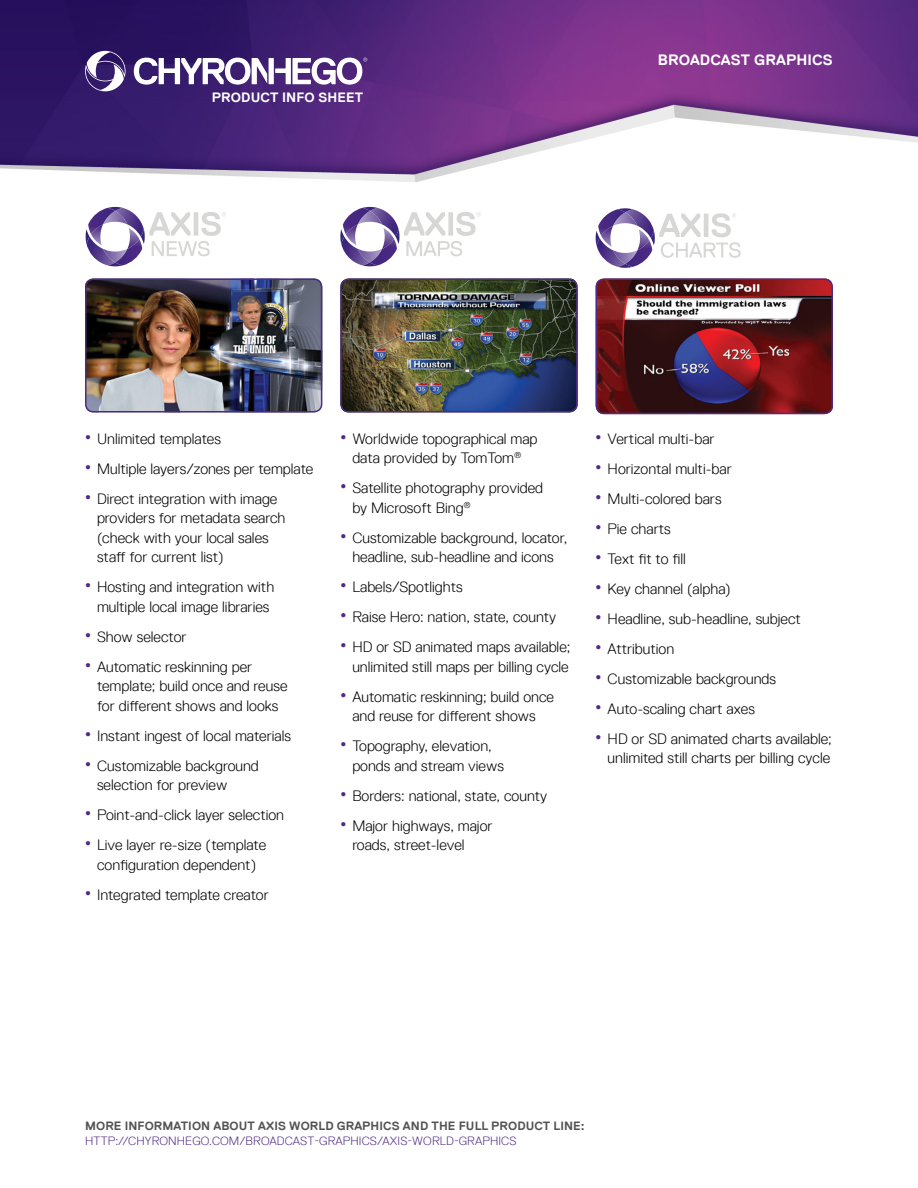
<style>
.page{position:relative;width:918px;height:1188px;background:#fff}
.page>*{position:absolute;margin:0;border:0;box-sizing:border-box;transform-origin:0 0}
.t1{font:300 15px/19.5px "Replica LX";color:#000}
.t2{font:700 15px "Replica LX";letter-spacing:.01em;color:#fff}
.t3{font:700 13.5px "Replica LX";letter-spacing:.01em;color:#fff}
.t4{font:300 12px "Replica LX";letter-spacing:.01em;color:#4f2a84}
.t5{font:700 12px "Replica LX";letter-spacing:.01em;color:#545456}
</style>
<div class="page">
<img style="left:0;top:0;width:918px;height:415px">
<img style="left:596px;top:279px;width:237px;height:135px">
<div style="left:596px;top:279px;width:237px;height:135px;border:2px solid #4f2a84;border-radius:8px"></div>
<img style="left:340px;top:279px;width:238px;height:133px">
<div style="left:340px;top:279px;width:238px;height:133px;border:2px solid #4f2a84;border-radius:8px"></div>
<img style="left:85px;top:279px;width:237px;height:133px">
<div style="left:85px;top:279px;width:237px;height:133px;border:2px solid #4f2a84;border-radius:8px"></div>
<img style="left:598px;top:208px;width:27px;height:15px">
<img style="left:637px;top:229px;width:3px;height:11px">
<svg style="left:596px;top:223px;width:35px;height:46px"></svg>
<img style="left:625px;top:240px;width:27px;height:28px">
<img style="left:618px;top:264px;width:15px;height:4px">
<svg style="left:640px;top:213px;width:101px;height:45px"></svg>
<svg style="left:625px;top:212px;width:7px;height:4px"></svg>
<img style="left:618px;top:208px;width:15px;height:4px">
<img style="left:651px;top:231px;width:4px;height:15px">
<img style="left:370px;top:207px;width:11px;height:16px">
<img style="left:343px;top:207px;width:27px;height:15px">
<img style="left:371px;top:248px;width:26px;height:18px">
<svg style="left:340px;top:222px;width:31px;height:45px"></svg>
<svg style="left:382px;top:212px;width:99px;height:44px"></svg>
<svg style="left:363px;top:207px;width:11px;height:4px"></svg>
<img style="left:396px;top:229px;width:3px;height:15px">
<img style="left:88px;top:207px;width:27px;height:15px">
<svg style="left:86px;top:222px;width:30px;height:45px"></svg>
<img style="left:115px;top:239px;width:27px;height:27px">
<img style="left:108px;top:262px;width:15px;height:4px">
<svg style="left:127px;top:212px;width:99px;height:44px"></svg>
<img style="left:115px;top:207px;width:11px;height:14px">
<img style="left:108px;top:207px;width:15px;height:4px">
<img style="left:141px;top:229px;width:4px;height:15px">
<svg style="left:85px;top:51px;width:41px;height:40px"></svg>
<svg style="left:134px;top:58px;width:233px;height:27px"></svg>
<p class="t3" style="left:212px;top:89px;width:153px">PRODUCT INFO SHEET</p>
<p class="t2" style="left:658px;top:52px;width:176px">BROADCAST GRAPHICS</p>
<p class="t1" style="left:85px;top:429px;width:137px"><sup>•</sup> Unlimited templates</p>
<p class="t1" style="left:85px;top:459px;width:230px"><sup>•</sup> Multiple layers/zones per template</p>
<p class="t1" style="left:97px;top:489px;width:190px;text-indent:-12px"><sup>•</sup> Direct integration with image providers for metadata search (check with your local sales staff for current list)</p>
<p class="t1" style="left:85px;top:578px;width:191px;text-align:center"><sup>•</sup> Hosting and integration with multiple local image libraries</p>
<p class="t1" style="left:85px;top:627px;width:103px"><sup>•</sup> Show selector</p>
<p class="t1" style="left:97px;top:657px;width:192px;text-indent:-12px"><sup>•</sup> Automatic reskinning per template; build once and reuse for different shows and looks</p>
<p class="t1" style="left:85px;top:726px;width:207px"><sup>•</sup> Instant ingest of local materials</p>
<p class="t1" style="left:97px;top:756px;width:163px;text-indent:-12px"><sup>•</sup> Customizable background selection for preview</p>
<p class="t1" style="left:85px;top:806px;width:201px"><sup>•</sup> Point-and-click layer selection</p>
<p class="t1" style="left:85px;top:836px;width:183px;text-align:center"><sup>•</sup> Live layer re-size (template configuration dependent)</p>
<p class="t1" style="left:85px;top:885px;width:185px"><sup>•</sup> Integrated template creator</p>
<p class="t1" style="left:340px;top:429px;width:199px;text-align:center"><sup>•</sup> Worldwide topographical map data provided by TomTom<sup>®</sup></p>
<p class="t1" style="left:352px;top:479px;width:192px;text-indent:-12px"><sup>•</sup> Satellite photography provided by Microsoft Bing<sup>®</sup></p>
<p class="t1" style="left:340px;top:528px;width:228px;text-align:center"><sup>•</sup> Customizable background, locator, headline, sub-headline and icons</p>
<p class="t1" style="left:340px;top:578px;width:124px"><sup>•</sup> Labels/Spotlights</p>
<p class="t1" style="left:340px;top:608px;width:217px"><sup>•</sup> Raise Hero: nation, state, county</p>
<p class="t1" style="left:340px;top:638px;width:232px;text-align:right"><sup>•</sup> HD or SD animated maps available; unlimited still maps per billing cycle</p>
<p class="t1" style="left:340px;top:687px;width:215px;text-align:center"><sup>•</sup> Automatic reskinning; build once and reuse for different shows</p>
<p class="t1" style="left:352px;top:737px;width:153px;text-indent:-12px"><sup>•</sup> Topography, elevation, ponds and stream views</p>
<p class="t1" style="left:340px;top:786px;width:208px"><sup>•</sup> Borders: national, state, county</p>
<p class="t1" style="left:352px;top:816px;width:142px;text-indent:-12px"><sup>•</sup> Major highways, major roads, street-level</p>
<p class="t1" style="left:596px;top:429px;width:121px"><sup>•</sup> Vertical multi-bar</p>
<p class="t1" style="left:596px;top:459px;width:138px"><sup>•</sup> Horizontal multi-bar</p>
<p class="t1" style="left:596px;top:489px;width:127px"><sup>•</sup> Multi-colored bars</p>
<p class="t1" style="left:596px;top:519px;width:77px"><sup>•</sup> Pie charts</p>
<p class="t1" style="left:596px;top:549px;width:92px"><sup>•</sup> Text fit to fill</p>
<p class="t1" style="left:596px;top:579px;width:137px"><sup>•</sup> Key channel (alpha)</p>
<p class="t1" style="left:596px;top:609px;width:207px"><sup>•</sup> Headline, sub-headline, subject</p>
<p class="t1" style="left:596px;top:639px;width:80px"><sup>•</sup> Attribution</p>
<p class="t1" style="left:596px;top:669px;width:182px"><sup>•</sup> Customizable backgrounds</p>
<p class="t1" style="left:596px;top:699px;width:161px"><sup>•</sup> Auto-scaling chart axes</p>
<p class="t1" style="left:596px;top:729px;width:238px;text-align:right"><sup>•</sup> HD or SD animated charts available; unlimited still charts per billing cycle</p>
<p class="t5" style="left:85px;top:1120px;width:501px">MORE INFORMATION ABOUT AXIS WORLD GRAPHICS AND THE FULL PRODUCT LINE:</p>
<p class="t4" style="left:85px;top:1134px;width:433px">HTTP://CHYRONHEGO.COM/BROADCAST-GRAPHICS/AXIS-WORLD-GRAPHICS</p>
</div>
